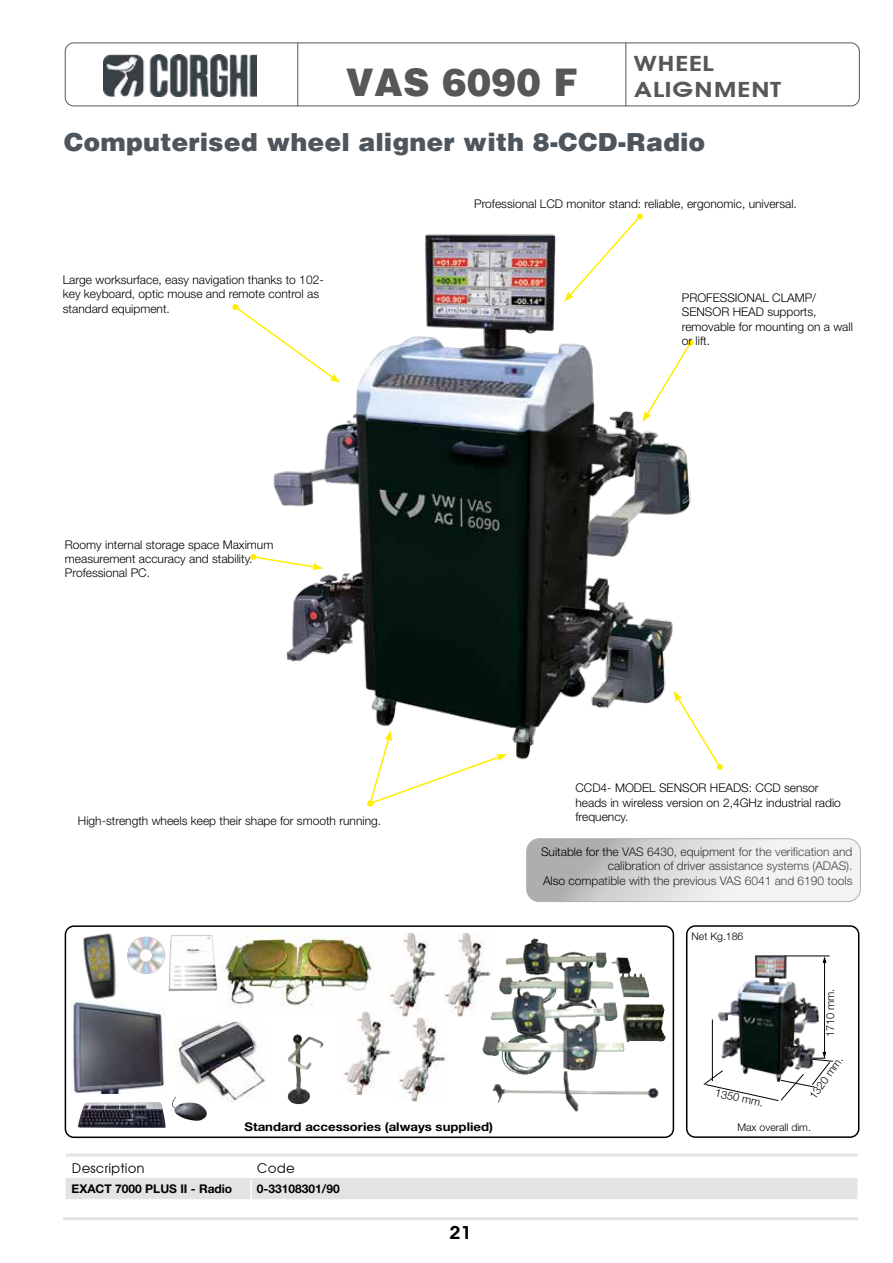
<style>
.page{position:relative;width:893px;height:1263px;background:#fff}
.page>*{position:absolute;margin:0;border:0;box-sizing:border-box;transform-origin:0 0}
.t1{font:900 39px "Helvetica";color:#575756;scale:.95 1}
.t2{font:900 25.5px "Helvetica";color:#4e565d}
.t3{font:600 21px/25.5px "Avant Garde";color:#575756;scale:1.25 1}
.t4{font:600 18px "Avant Garde";color:#000;scale:1.1 1}
.t5{font:13.5px "Avant Garde";color:#000}
.t6{font:300 12px/14.4px "Helvetica Neue LT Std";color:#000}
.t7{font:700 12px "Helvetica Neue LT Std";color:#000;scale:1.1 1}
.t8{font:700 12px "Helvetica Neue LT Std";color:#000}
.t9{font:300 11.1px "Helvetica Neue LT Std";color:#000}
.t10{font:300 10.95px "Helvetica Neue LT Std";color:#000}
.t11{font:300 10.5px "Helvetica Neue LT Std";color:#000}
</style>
<div class="page">
<hr style="left:63px;top:1217px;width:795px;height:3px;background:#e3e3e3">
<div style="left:65px;top:43px;width:795px;height:63px;border:1px solid #575756;border-radius:9px"></div>
<hr style="left:297px;top:43px;width:1px;height:63px;background:#575756">
<hr style="left:626px;top:43px;width:1px;height:63px;background:#575756">
<img style="left:104px;top:55px;width:153px;height:42px">
<div style="left:686px;top:925px;width:173px;height:213px;border:2px solid #000;border-radius:9px"></div>
<div style="left:65px;top:925px;width:609px;height:213px;border:2px solid #000;border-radius:9px"></div>
<svg style="left:703px;top:1084px;width:83px;height:17px"></svg>
<img style="left:704px;top:955px;width:130px;height:141px">
<img style="left:175px;top:1021px;width:91px;height:81px">
<img style="left:221px;top:929px;width:153px;height:78px">
<img style="left:492px;top:1075px;width:167px;height:37px">
<img style="left:78px;top:1102px;width:88px;height:26px">
<img style="left:172px;top:1097px;width:36px;height:24px">
<img style="left:169px;top:935px;width:48px;height:56px">
<img style="left:71px;top:1001px;width:94px;height:93px">
<img style="left:78px;top:933px;width:45px;height:69px">
<img style="left:127px;top:936px;width:38px;height:38px">
<img style="left:443px;top:932px;width:39px;height:84px">
<img style="left:398px;top:1018px;width:48px;height:83px">
<img style="left:388px;top:932px;width:48px;height:84px">
<img style="left:343px;top:1011px;width:49px;height:84px">
<img style="left:288px;top:1034px;width:24px;height:70px">
<img style="left:482px;top:938px;width:143px;height:137px">
<img style="left:253px;top:234px;width:441px;height:573px">
<svg style="left:564px;top:213px;width:79px;height:89px"></svg>
<svg style="left:643px;top:340px;width:50px;height:82px"></svg>
<svg style="left:232px;top:304px;width:108px;height:79px"></svg>
<svg style="left:250px;top:554px;width:73px;height:16px"></svg>
<svg style="left:367px;top:730px;width:140px;height:76px"></svg>
<svg style="left:674px;top:691px;width:49px;height:79px"></svg>
<div style="left:66px;top:1179px;width:791px;height:20px;background:#e3e3e3"></div>
<hr style="left:250px;top:1179px;width:2px;height:20px;background:#fff">
<hr style="left:66px;top:1153px;width:185px;height:3px;background:#e3e3e3">
<hr style="left:251px;top:1153px;width:361px;height:3px;background:#e3e3e3">
<hr style="left:612px;top:1153px;width:245px;height:3px;background:#e3e3e3">
<hr style="left:66px;top:1178px;width:185px;height:1px;background:#e3e3e3">
<hr style="left:251px;top:1178px;width:361px;height:1px;background:#e3e3e3">
<hr style="left:612px;top:1178px;width:245px;height:1px;background:#e3e3e3">
<svg style="left:527px;top:839px;width:333px;height:62px"></svg>
<div style="left:526px;top:838px;width:335px;height:64px;border:1px solid #000;border-radius:13px"></div>
<h1 class="t1" style="left:345px;top:59px;width:246px">VAS 6090 F</h1>
<h3 class="t3" style="left:634px;top:51px;width:120px">WHEEL<br>ALIGNMENT</h3>
<h2 class="t2" style="left:64px;top:127px;width:643px">Computerised wheel aligner with 8-CCD-Radio</h2>
<p class="t6" style="left:63px;top:272px;width:262px">Large worksurface, easy navigation thanks to 102- key keyboard, optic mouse and remote control as standard equipment.</p>
<p class="t6" style="left:65px;top:537px;width:210px">Roomy internal storage space Maximum measurement accuracy and stability.<br>Professional PC.</p>
<p class="t6" style="left:78px;top:814px;width:305px">High-strength wheels keep their shape for smooth running.</p>
<p class="t6" style="left:474px;top:197px;width:324px">Professional LCD monitor stand: reliable, ergonomic, universal.</p>
<p class="t6" style="left:682px;top:290px;width:173px">PROFESSIONAL CLAMP/<br>SENSOR HEAD supports, removable for mounting on a wall or lift.</p>
<p class="t6" style="left:575px;top:781px;width:267px">CCD4- MODEL SENSOR HEADS: CCD sensor heads in wireless version on 2,4GHz industrial radio frequency.</p>
<p class="t6" style="left:541px;top:844px;width:313px;text-align:right">Suitable for the VAS 6430, equipment for the verification and calibration of driver assistance systems (ADAS).<br>Also compatible with the previous VAS 6041 and 6190 tools</p>
<p class="t11" style="left:691px;top:930px;width:53px">Net Kg.186</p>
<p class="t9" style="left:717px;top:1086px;width:51px;rotate:12deg">1350 mm.</p>
<p class="t10" style="left:824px;top:1037px;width:51px;rotate:-90deg">1710 mm.</p>
<p class="t10" style="left:806px;top:1093px;width:51px;rotate:-54deg">1320 mm.</p>
<p class="t7" style="left:244px;top:1119px;width:227px">Standard accessories (always supplied)</p>
<p class="t11" style="left:737px;top:1121px;width:75px">Max overall dim.</p>
<p class="t5" style="left:72px;top:1160px;width:75px">Description</p>
<p class="t5" style="left:257px;top:1160px;width:39px">Code</p>
<p class="t8" style="left:72px;top:1181px;width:162px">EXACT 7000 PLUS II - Radio</p>
<p class="t8" style="left:257px;top:1181px;width:84px">0-33108301/90</p>
<h3 class="t4" style="left:450px;top:1222px;width:22px">21</h3>
</div>
